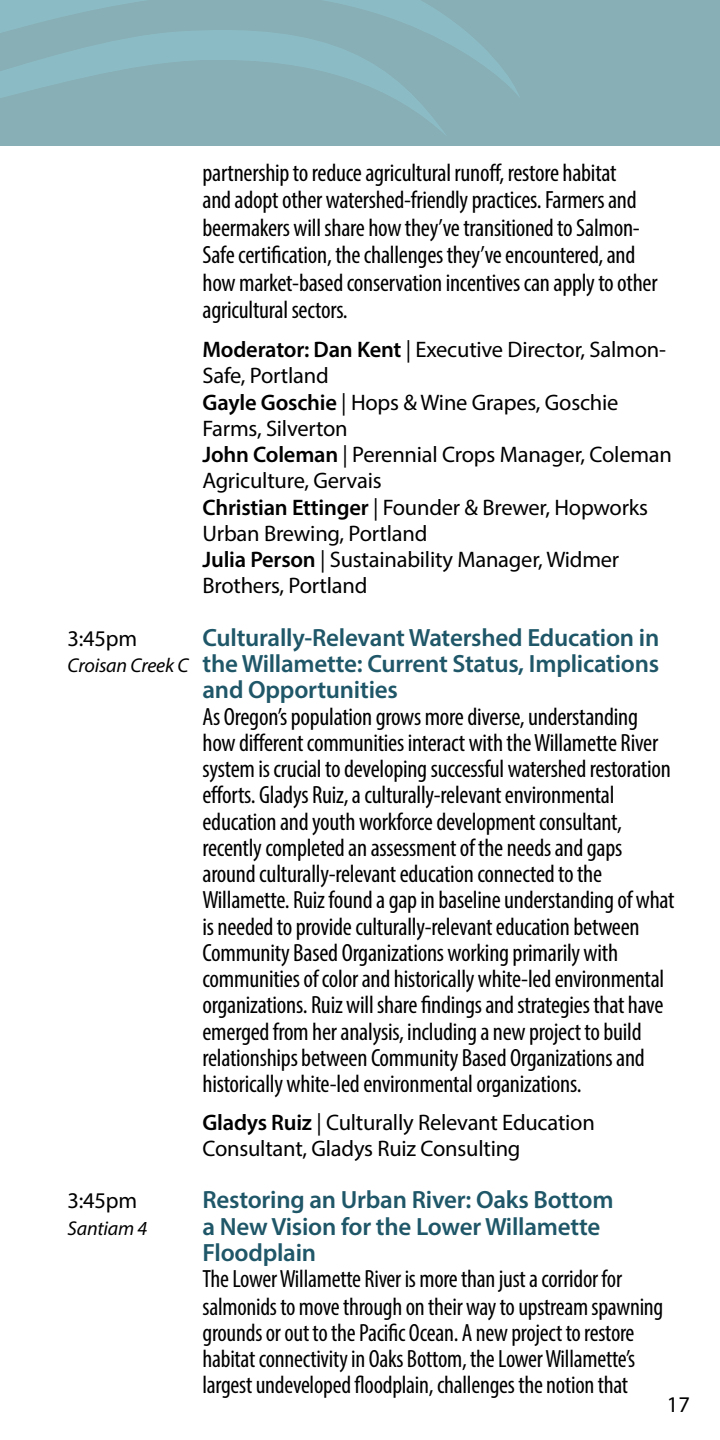
<style>
.page{position:relative;width:720px;height:1440px;background:#fff}
.page>*{position:absolute;margin:0;border:0;box-sizing:border-box;transform-origin:0 0}
.t1{font:condensed 25px/26.2px "Myriad Pro";letter-spacing:-.01em;color:#000}
.t2{font:600 25px/26.2px "Myriad Pro";letter-spacing:-.01em;color:#1f5769}
.t3{font:22.5px/26.2px "Myriad Pro";letter-spacing:-.01em;color:#000}
.t4{font:italic 20px "Myriad Pro";letter-spacing:-.01em;color:#000}
.s1{font-weight:600}
.s2{font-weight:400;font-style:italic;font-size:20px;color:#000}
</style>
<div class="page">
<div style="left:0;top:0;width:720px;height:145px;background:#88aeb6"></div>
<svg style="left:0;top:0;width:519px;height:96px"></svg>
<svg style="left:0;top:22px;width:448px;height:113px"></svg>
<p class="t1" style="left:202px;top:158px;width:457px;line-height:27.5px">partnership to reduce agricultural runoff, restore habitat<br>and adopt other watershed-friendly practices. Farmers and beermakers will share how they’ve transitioned to Salmon-Safe certification, the challenges they’ve encountered, and how market-based conservation incentives can apply to other agricultural sectors.</p>
<p class="t3" style="left:202px;top:336px;width:471px"><span class="s1">Moderator: Dan Kent</span> | Executive Director, Salmon-Safe, Portland<br><span class="s1">Gayle Goschie</span> | Hops &amp; Wine Grapes, Goschie Farms, Silverton<br><span class="s1">John Coleman</span> | Perennial Crops Manager, Coleman Agriculture, Gervais<br><span class="s1">Christian Ettinger</span> | Founder &amp; Brewer, Hopworks Urban Brewing, Portland<br><span class="s1">Julia Person</span> | Sustainability Manager, Widmer Brothers, Portland</p>
<p class="t3" style="left:68px;top:625px;width:71px">3:45pm</p>
<p class="t2" style="left:202px;top:624px;width:458px">Culturally-Relevant Watershed Education in</p>
<p class="t2" style="left:68px;top:650px;width:593px"><span class="s2">Croisan Creek C</span> the Willamette: Current Status, Implications</p>
<p class="t2" style="left:202px;top:676px;width:197px">and Opportunities</p>
<p class="t1" style="left:202px;top:703px;width:474px">As Oregon’s population grows more diverse, understanding how different communities interact with the Willamette River system is crucial to developing successful watershed restoration efforts. Gladys Ruiz, a culturally-relevant environmental education and youth workforce development consultant, recently completed an assessment of the needs and gaps around culturally-relevant education connected to the Willamette. Ruiz found a gap in baseline understanding of what is needed to provide culturally-relevant education between Community Based Organizations working primarily with communities of color and historically white-led environmental organizations. Ruiz will share findings and strategies that have emerged from her analysis, including a new project to build relationships between Community Based Organizations and historically white-led environmental organizations.</p>
<p class="t3" style="left:202px;top:1108px;width:394px"><span class="s1">Gladys Ruiz</span> | Culturally Relevant Education<br>Consultant, Gladys Ruiz Consulting</p>
<p class="t3" style="left:68px;top:1187px;width:71px">3:45pm</p>
<p class="t2" style="left:202px;top:1186px;width:413px">Restoring an Urban River: Oaks Bottom</p>
<p class="t4" style="left:68px;top:1215px;width:81px">Santiam 4</p>
<p class="t2" style="left:202px;top:1212px;width:399px">a New Vision for the Lower Willamette<br>Floodplain</p>
<p class="t1" style="left:202px;top:1265px;width:462px">The Lower Willamette River is more than just a corridor for salmonids to move through on their way to upstream spawning grounds or out to the Pacific Ocean. A new project to restore habitat connectivity in Oaks Bottom, the Lower Willamette’s largest undeveloped floodplain, challenges the notion that</p>
<p class="t3" style="left:667px;top:1391px;width:25px">17</p>
</div>
